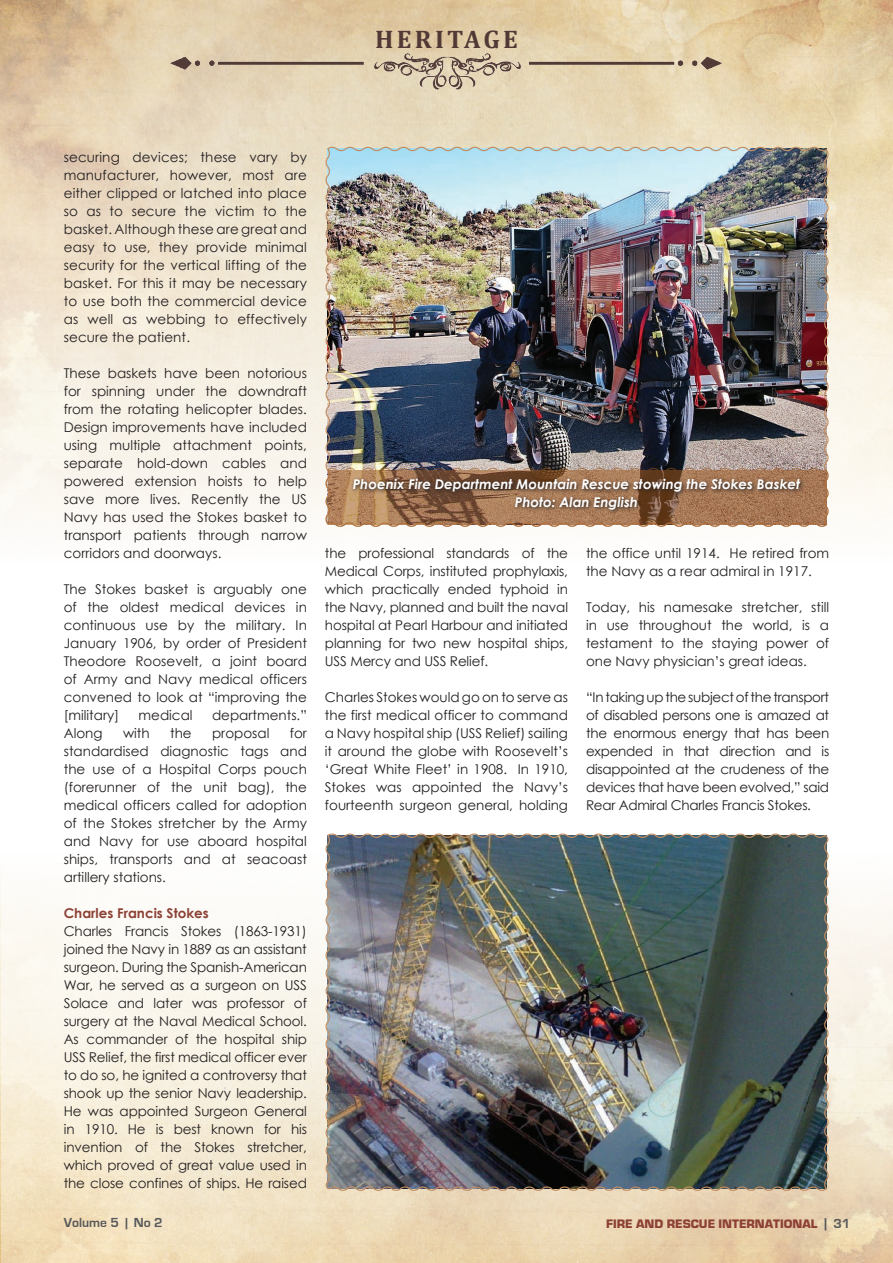
<style>
.page{position:relative;width:893px;height:1263px;background:#fff}
.page>*{position:absolute;margin:0;border:0;box-sizing:border-box;transform-origin:0 0}
.t1{font:700 25.5px "Cambria";letter-spacing:.13em;color:#513936}
.t2{font:13.5px/18px "Century Gothic";color:#231f20;text-align:justify}
.t3{font:italic 700 13.5px/17.2px "Century Gothic";color:#fff;text-align:center}
.t4{font:700 13.5px "Century Gothic";color:#8d4135}
.t5{font:700 13.5px "Eurostile";color:#57585a}
.t6{font:900 12.75px "Eurostile";color:#8d4135}
.s1{font-weight:700;font-size:14.7px;color:#57585a}
.s2{font-weight:700;font-size:13.5px;color:#57585a}
</style>
<div class="page">
<img style="left:324px;top:145px;width:506px;height:321px">
<img style="left:324px;top:833px;width:506px;height:359px">
<img style="left:162px;top:52px;width:569px;height:53px">
<svg style="left:324px;top:466px;width:506px;height:62px;background:#a98469"></svg>
<svg style="left:350px;top:477px;width:456px;height:38px;background:#896347"></svg>
<h1 class="t1" style="left:375px;top:21px;width:144px">HERITAGE</h1>
<p class="t2" style="left:64px;top:148px;width:245px">securing devices; these vary by manufacturer, however, most are either clipped or latched into place so as to secure the victim to the basket. Although these are great and easy to use, they provide minimal security for the vertical lifting of the basket. For this it may be necessary to use both the commercial device as well as webbing to effectively secure the patient.</p>
<p class="t2" style="left:64px;top:364px;width:245px">These baskets have been notorious for spinning under the downdraft from the rotating helicopter blades.<br>Design improvements have included using multiple attachment points, separate hold-down cables and powered extension hoists to help save more lives. Recently the US Navy has used the Stokes basket to transport patients through narrow corridors and doorways.</p>
<p class="t2" style="left:64px;top:580px;width:245px">The Stokes basket is arguably one of the oldest medical devices in continuous use by the military. In January 1906, by order of President Theodore Roosevelt, a joint board of Army and Navy medical officers convened to look at “improving the [military]</p>
<p class="t2" style="left:139px;top:706px;width:56px">medical</p>
<p class="t2" style="left:212px;top:706px;width:96px">departments.”</p>
<p class="t2" style="left:64px;top:724px;width:245px;text-indent:226px">for standardised diagnostic tags and the use of a Hospital Corps pouch (forerunner of the unit bag), the medical officers called for adoption of the Stokes stretcher by the Army and Navy for use aboard hospital ships, transports and at seacoast artillery stations.</p>
<p class="t4" style="left:64px;top:903px;width:146px">Charles Francis Stokes</p>
<p class="t2" style="left:64px;top:922px;width:245px">Charles Francis Stokes (1863-1931) joined the Navy in 1889 as an assistant surgeon. During the Spanish-American War, he served as a surgeon on USS Solace and later was professor of surgery at the Naval Medical School.<br>As commander of the hospital ship USS Relief, the first medical officer ever to do so, he ignited a controversy that shook up the senior Navy leadership.<br>He was appointed Surgeon General in 1910. He is best known for his invention of the Stokes stretcher, which proved of great value used in the close confines of ships. He raised</p>
<p class="t2" style="left:64px;top:724px;width:40px">Along</p>
<p class="t2" style="left:123px;top:724px;width:28px">with</p>
<p class="t2" style="left:170px;top:724px;width:23px">the</p>
<p class="t2" style="left:212px;top:724px;width:59px">proposal</p>
<p class="t3" style="left:353px;top:475px;width:449px">Phoenix Fire Department Mountain Rescue stowing the Stokes Basket<br>Photo: Alan English</p>
<p class="t2" style="left:325px;top:544px;width:245px">the professional standards of the Medical Corps, instituted prophylaxis, which practically ended typhoid in the Navy, planned and built the naval hospital at Pearl Harbour and initiated planning for two new hospital ships, USS Mercy and USS Relief.</p>
<p class="t2" style="left:325px;top:688px;width:245px">Charles Stokes would go on to serve as the first medical officer to command a Navy hospital ship (USS Relief) sailing it around the globe with Roosevelt’s ‘Great White Fleet’ in 1908. In 1910, Stokes was appointed the Navy’s fourteenth surgeon general, holding</p>
<p class="t2" style="left:586px;top:544px;width:245px">the office until 1914. He retired from the Navy as a rear admiral in 1917.</p>
<p class="t2" style="left:586px;top:598px;width:245px">Today, his namesake stretcher, still in use throughout the world, is a testament to the staying power of one Navy physician’s great ideas.</p>
<p class="t2" style="left:586px;top:688px;width:245px">“In taking up the subject of the transport of disabled persons one is amazed at the enormous energy that has been expended in that direction and is disappointed at the crudeness of the devices that have been evolved,” said Rear Admiral Charles Francis Stokes.</p>
<p class="t5" style="left:64px;top:1215px;width:100px">Volume 5 | No 2</p>
<p class="t6" style="left:606px;top:1217px;width:246px">FIRE AND RESCUE INTERNATIONAL <span class="s1">|</span> <span class="s2">31</span></p>
</div>
